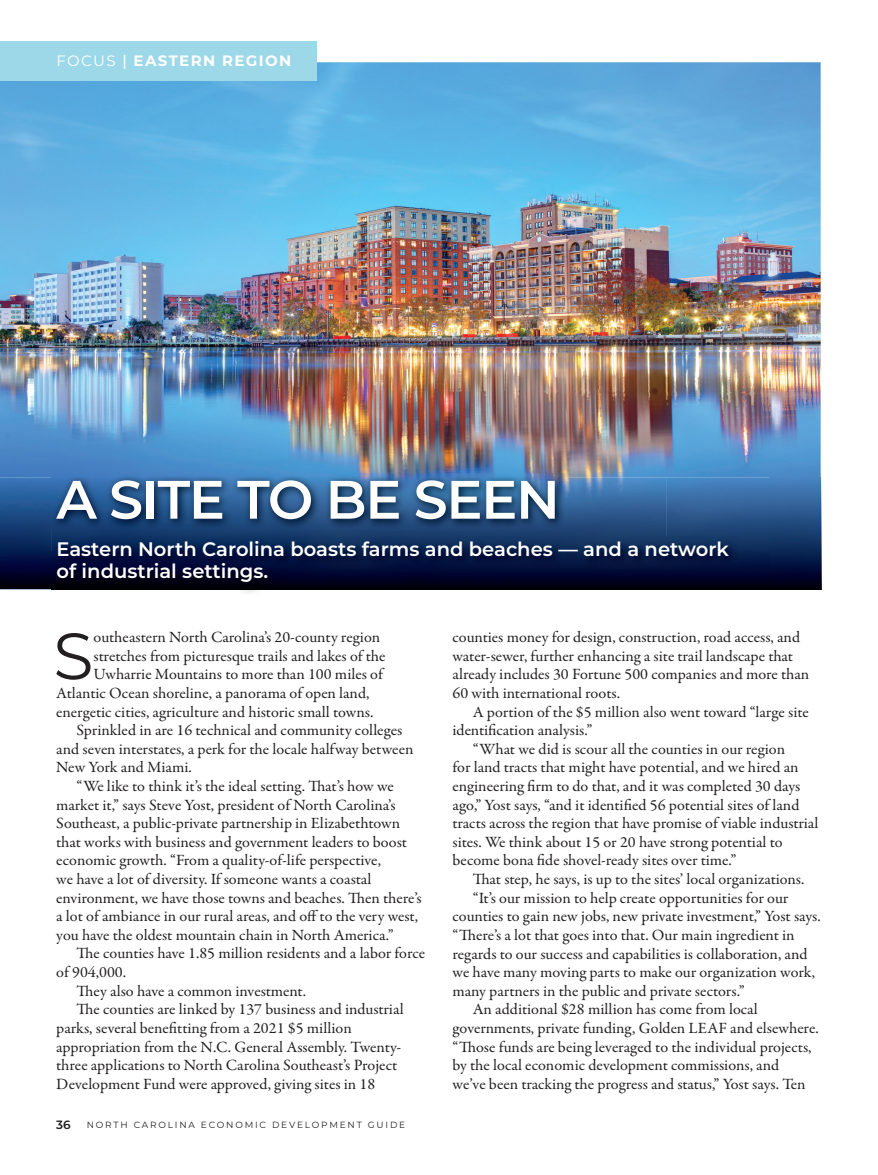
<style>
.page{position:relative;width:878px;height:1175px;background:#fff}
.page>*{position:absolute;margin:0;border:0;box-sizing:border-box;transform-origin:0 0}
.t1{font:65.55px "Montserrat";color:#231f20}
.t2{font:600 54px "Montserrat";letter-spacing:-.025em;color:#fff}
.t3{font:600 19.5px/22.5px "Montserrat";color:#fff}
.t4{font:15.75px/18.6px "Garamond Premr Pro";color:#231f20}
.t5{font:700 15px "Montserrat";letter-spacing:.09em;color:#fff}
.t6{font:600 12px "Montserrat";color:#231f20}
.t7{font:9px "Montserrat";letter-spacing:.2em;color:#231f20}
.s1{font-weight:400}
.s2{font-weight:500}
</style>
<div class="page">
<img style="left:0;top:62px;width:820px;height:415px">
<img style="left:769px;top:477px;width:51px;height:112px">
<img style="left:820px;top:477px;width:1px;height:112px">
<img style="left:0;top:477px;width:51px;height:112px">
<img style="left:564px;top:477px;width:102px;height:59px">
<img style="left:666px;top:477px;width:103px;height:75px">
<div style="left:51px;top:530px;width:256px;height:22px;background:#153a6c"></div>
<div style="left:307px;top:530px;width:257px;height:6px;background:#1b3f6f"></div>
<img style="left:51px;top:552px;width:2px;height:37px">
<img style="left:740px;top:552px;width:29px;height:37px">
<div style="left:0;top:41px;width:316px;height:40px;background:#9cd8e8"></div>
<img style="left:53px;top:536px;width:687px;height:56px">
<img style="left:51px;top:474px;width:514px;height:56px">
<p class="t5" style="left:56px;top:50px;width:236px"><span class="s1">FOCUS</span> <span class="s2">|</span> EASTERN REGION</p>
<h2 class="t2" style="left:56px;top:461px;width:505px">A SITE TO BE SEEN</h2>
<p class="t3" style="left:56px;top:537px;width:674px">Eastern North Carolina boasts farms and beaches — and a network of industrial settings.</p>
<h1 class="t1" style="left:53px;top:611px;width:42px">S</h1>
<p class="t4" style="left:94px;top:628px;width:288px">outheastern North Carolina’s 20-county region</p>
<p class="t4" style="left:94px;top:647px;width:293px">stretches from picturesque trails and lakes of the</p>
<p class="t4" style="left:94px;top:665px;width:291px">Uwharrie Mountains to more than 100 miles of</p>
<p class="t4" style="left:56px;top:684px;width:315px">Atlantic Ocean shoreline, a panorama of open land,</p>
<p class="t4" style="left:56px;top:702px;width:318px">energetic cities, agriculture and historic small towns.</p>
<p class="t4" style="left:77px;top:721px;width:327px">Sprinkled in are 16 technical and community colleges</p>
<p class="t4" style="left:56px;top:740px;width:359px">and seven interstates, a perk for the locale halfway between</p>
<p class="t4" style="left:56px;top:758px;width:137px">New York and Miami.</p>
<p class="t4" style="left:77px;top:777px;width:319px">“We like to think it’s the ideal setting. That’s how we</p>
<p class="t4" style="left:56px;top:795px;width:341px">market it,” says Steve Yost, president of North Carolina’s</p>
<p class="t4" style="left:56px;top:814px;width:345px">Southeast, a public-private partnership in Elizabethtown</p>
<p class="t4" style="left:56px;top:833px;width:352px">that works with business and government leaders to boost</p>
<p class="t4" style="left:56px;top:851px;width:326px">economic growth. “From a quality-of-life perspective,</p>
<p class="t4" style="left:56px;top:870px;width:317px">we have a lot of diversity. If someone wants a coastal</p>
<p class="t4" style="left:56px;top:888px;width:367px">environment, we have those towns and beaches. Then there’s</p>
<p class="t4" style="left:56px;top:907px;width:363px">a lot of ambiance in our rural areas, and off to the very west,</p>
<p class="t4" style="left:56px;top:926px;width:339px">you have the oldest mountain chain in North America.”</p>
<p class="t4" style="left:77px;top:944px;width:350px">The counties have 1.85 million residents and a labor force</p>
<p class="t4" style="left:56px;top:963px;width:71px">of 904,000.</p>
<p class="t4" style="left:77px;top:981px;width:231px">They also have a common investment.</p>
<p class="t4" style="left:77px;top:1000px;width:328px">The counties are linked by 137 business and industrial</p>
<p class="t4" style="left:56px;top:1019px;width:297px">parks, several benefitting from a 2021 $5 million</p>
<p class="t4" style="left:56px;top:1037px;width:346px">appropriation from the N.C. General Assembly. Twenty-</p>
<p class="t4" style="left:56px;top:1056px;width:342px">three applications to North Carolina Southeast’s Project</p>
<p class="t4" style="left:56px;top:1074px;width:320px">Development Fund were approved, giving sites in 18</p>
<p class="t6" style="left:56px;top:1116px;width:16px">36</p>
<p class="t7" style="left:87px;top:1118px;width:320px">NORTH CAROLINA ECONOMIC DEVELOPMENT GUIDE</p>
<p class="t4" style="left:452px;top:628px;width:358px">counties money for design, construction, road access, and water-sewer, further enhancing a site trail landscape that already includes 30 Fortune 500 companies and more than 60 with international roots.</p>
<p class="t4" style="left:472px;top:702px;width:338px">A portion of the $5 million also went toward “large site</p>
<p class="t4" style="left:452px;top:721px;width:141px">identification analysis.”</p>
<p class="t4" style="left:472px;top:740px;width:314px">“What we did is scour all the counties in our region</p>
<p class="t4" style="left:452px;top:758px;width:347px">for land tracts that might have potential, and we hired an</p>
<p class="t4" style="left:452px;top:777px;width:349px">engineering firm to do that, and it was completed 30 days</p>
<p class="t4" style="left:452px;top:795px;width:348px">ago,” Yost says, “and it identified 56 potential sites of land</p>
<p class="t4" style="left:452px;top:814px;width:367px">tracts across the region that have promise of viable industrial</p>
<p class="t4" style="left:452px;top:833px;width:332px">sites. We think about 15 or 20 have strong potential to</p>
<p class="t4" style="left:452px;top:851px;width:285px">become bona fide shovel-ready sites over time.”</p>
<p class="t4" style="left:472px;top:870px;width:333px">That step, he says, is up to the sites’ local organizations.</p>
<p class="t4" style="left:472px;top:888px;width:317px">“It’s our mission to help create opportunities for our</p>
<p class="t4" style="left:452px;top:907px;width:370px">counties to gain new jobs, new private investment,” Yost says.</p>
<p class="t4" style="left:452px;top:926px;width:344px">“There’s a lot that goes into that. Our main ingredient in</p>
<p class="t4" style="left:452px;top:944px;width:356px">regards to our success and capabilities is collaboration, and</p>
<p class="t4" style="left:452px;top:963px;width:364px">we have many moving parts to make our organization work,</p>
<p class="t4" style="left:452px;top:981px;width:294px">many partners in the public and private sectors.”</p>
<p class="t4" style="left:472px;top:1000px;width:286px">An additional $28 million has come from local</p>
<p class="t4" style="left:452px;top:1019px;width:368px">governments, private funding, Golden LEAF and elsewhere.</p>
<p class="t4" style="left:452px;top:1037px;width:360px">“Those funds are being leveraged to the individual projects,</p>
<p class="t4" style="left:452px;top:1056px;width:328px">by the local economic development commissions, and</p>
<p class="t4" style="left:452px;top:1075px;width:354px">we’ve been tracking the progress and status,” Yost says. Ten</p>
</div>
